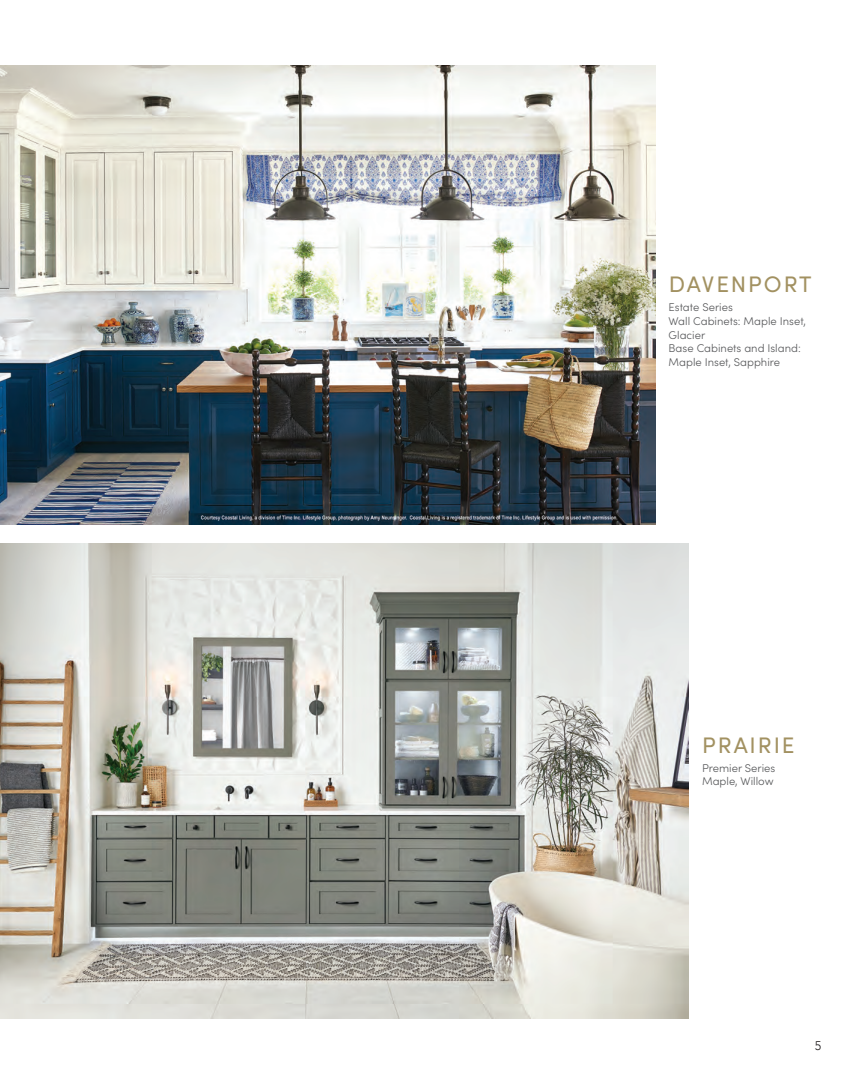
<style>
.page{position:relative;width:855px;height:1080px;background:#fff}
.page>*{position:absolute;margin:0;border:0;box-sizing:border-box;transform-origin:0 0}
.t1{font:22.5px "Sofia Pro";letter-spacing:.085em;color:#a29161}
.t2{font:300 12.5px "Avenir";color:#231f20}
.t3{font:300 11.25px/13.8px "Sofia Pro";color:#57585a}
</style>
<div class="page">
<img style="left:0;top:65px;width:656px;height:460px">
<img style="left:0;top:543px;width:689px;height:475px">
<h1 class="t1" style="left:669px;top:268px;width:145px">DAVENPORT</h1>
<p class="t3" style="left:669px;top:300px;width:139px">Estate Series<br>Wall Cabinets: Maple Inset,<br>Glacier<br>Base Cabinets and Island:<br>Maple Inset, Sapphire</p>
<h1 class="t1" style="left:702px;top:728px;width:94px">PRAIRIE</h1>
<p class="t3" style="left:702px;top:760px;width:75px">Premier Series<br>Maple, Willow</p>
<p class="t2" style="left:815px;top:1038px;width:8px">5</p>
</div>
